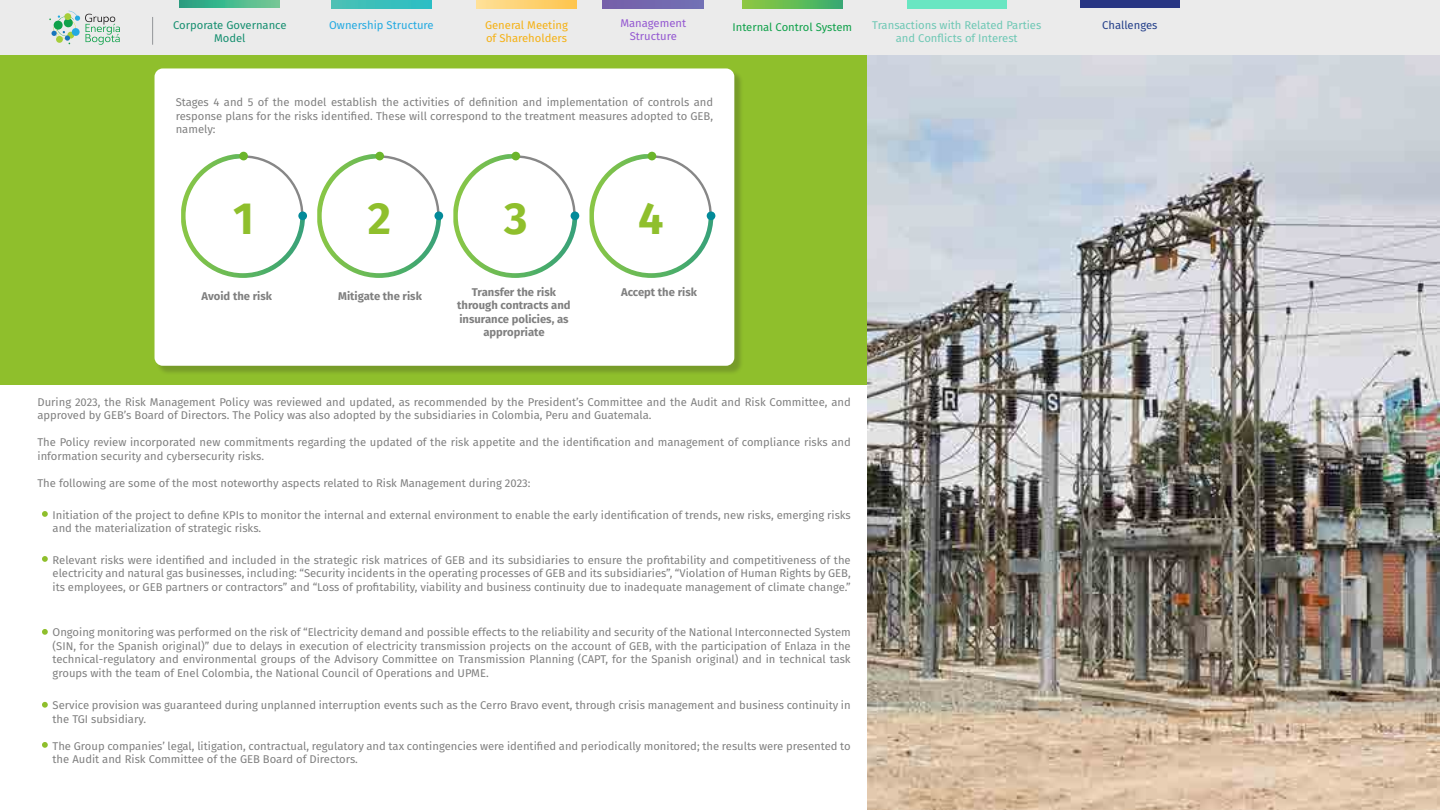
<style>
.page{position:relative;width:1440px;height:810px;background:#fff}
.page>*{position:absolute;margin:0;border:0;box-sizing:border-box;transform-origin:0 0}
.t1{font:700 45px "Fira Sans";color:#8fbf2c}
.t2{font:11.25px/13.5px "Fira Sans";color:#808080}
.t3{font:700 11.25px/13.5px "Fira Sans";color:#808080;text-align:center}
.t4{font:11.25px/13.5px "Fira Sans";color:#6fc8b5;text-align:center}
.t5{font:11.25px/13.5px "Fira Sans";color:#f5b114}
.t6{font:11.25px/13.5px "Fira Sans";color:#168f70;text-align:center}
.t7{font:11.25px "Fira Sans";color:#0fa14a}
.t8{font:11.25px/13.5px "Fira Sans";color:#9458d1;text-align:center}
.t9{font:11.25px "Fira Sans";color:#24aae1}
.t10{font:11.25px "Fira Sans";color:#24408a}
</style>
<div class="page">
<div style="left:0;top:0;width:1440px;height:56px;background:#ebebeb"></div>
<svg style="left:49px;top:11px;width:71px;height:34px"></svg>
<svg style="left:152px;top:17px;width:1px;height:28px"></svg>
<svg style="left:180px;top:0;width:100px;height:8px"></svg>
<svg style="left:331px;top:0;width:101px;height:8px"></svg>
<svg style="left:476px;top:0;width:101px;height:9px"></svg>
<div style="left:603px;top:0;width:101px;height:9px;background:#7367ae"></div>
<svg style="left:742px;top:0;width:100px;height:9px"></svg>
<div style="left:907px;top:0;width:100px;height:9px;background:#69e6c2"></div>
<div style="left:1080px;top:0;width:100px;height:8px;background:#283583"></div>
<div style="left:0;top:56px;width:867px;height:330px;background:#8fbf2c"></div>
<img style="left:867px;top:56px;width:573px;height:754px">
<div style="left:156px;top:70px;width:588px;height:305px;background:#231f20;opacity:.22"></div>
<div style="left:155px;top:68px;width:579px;height:298px;background:#fff;border-radius:8px"></div>
<svg style="left:181px;top:154px;width:124px;height:124px"></svg>
<div style="left:239px;top:152px;width:9px;height:8px;background:#6bb52b;border-radius:50%"></div>
<div style="left:298px;top:211px;width:9px;height:9px;background:#038a99;border-radius:50%"></div>
<svg style="left:317px;top:154px;width:124px;height:124px"></svg>
<div style="left:375px;top:152px;width:9px;height:8px;background:#6bb52b;border-radius:50%"></div>
<div style="left:434px;top:211px;width:9px;height:9px;background:#038a99;border-radius:50%"></div>
<svg style="left:453px;top:154px;width:124px;height:124px"></svg>
<div style="left:511px;top:152px;width:9px;height:8px;background:#6bb52b;border-radius:50%"></div>
<div style="left:571px;top:211px;width:8px;height:9px;background:#038a99;border-radius:50%"></div>
<svg style="left:589px;top:154px;width:124px;height:124px"></svg>
<div style="left:648px;top:152px;width:8px;height:8px;background:#6bb52b;border-radius:50%"></div>
<div style="left:707px;top:211px;width:8px;height:9px;background:#038a99;border-radius:50%"></div>
<svg style="left:42px;top:511px;width:6px;height:6px"></svg>
<svg style="left:42px;top:556px;width:6px;height:6px"></svg>
<svg style="left:42px;top:629px;width:6px;height:6px"></svg>
<svg style="left:42px;top:702px;width:6px;height:6px"></svg>
<svg style="left:42px;top:742px;width:6px;height:6px"></svg>
<p class="t6" style="left:173px;top:18px;width:115px">Corporate Governance<br>Model</p>
<p class="t9" style="left:329px;top:16px;width:106px">Ownership Structure</p>
<p class="t5" style="left:485px;top:18px;width:84px">General Meeting of Shareholders</p>
<p class="t8" style="left:620px;top:16px;width:67px">Management<br>Structure</p>
<p class="t7" style="left:732px;top:18px;width:121px">Internal Control System</p>
<p class="t4" style="left:872px;top:18px;width:171px">Transactions with Related Parties and Conflicts of Interest</p>
<p class="t10" style="left:1102px;top:16px;width:57px">Challenges</p>
<p class="t2" style="left:176px;top:96px;width:539px;text-align:justify">Stages 4 and 5 of the model establish the activities of definition and implementation of controls and response plans for the risks identified. These will correspond to the treatment measures adopted to GEB, namely:</p>
<p class="t1" style="left:233px;top:180px;width:22px">1</p>
<p class="t1" style="left:368px;top:180px;width:25px">2</p>
<p class="t1" style="left:504px;top:180px;width:25px">3</p>
<p class="t1" style="left:638px;top:180px;width:27px">4</p>
<p class="t3" style="left:202px;top:288px;width:72px">Avoid the risk</p>
<p class="t3" style="left:338px;top:288px;width:85px">Mitigate the risk</p>
<p class="t3" style="left:457px;top:284px;width:115px">Transfer the risk through contracts and insurance policies, as appropriate</p>
<p class="t3" style="left:621px;top:284px;width:77px">Accept the risk</p>
<p class="t2" style="left:37px;top:395px;width:815px">During 2023, the Risk Management Policy was reviewed and updated, as recommended by the President’s Committee and the Audit and Risk Committee, and approved by GEB’s Board of Directors. The Policy was also adopted by the subsidiaries in Colombia, Peru and Guatemala.</p>
<p class="t2" style="left:37px;top:435px;width:815px">The Policy review incorporated new commitments regarding the updated of the risk appetite and the identification and management of compliance risks and information security and cybersecurity risks.</p>
<p class="t2" style="left:37px;top:476px;width:495px">The following are some of the most noteworthy aspects related to Risk Management during 2023:</p>
<p class="t2" style="left:53px;top:508px;width:800px">Initiation of the project to define KPIs to monitor the internal and external environment to enable the early identification of trends, new risks, emerging risks and the materialization of strategic risks.</p>
<p class="t2" style="left:53px;top:553px;width:800px;text-align:justify">Relevant risks were identified and included in the strategic risk matrices of GEB and its subsidiaries to ensure the profitability and competitiveness of the electricity and natural gas businesses, including: “Security incidents in the operating processes of GEB and its subsidiaries”, “Violation of Human Rights by GEB, its employees, or GEB partners or contractors” and “Loss of profitability, viability and business continuity due to inadequate management of climate change.”</p>
<p class="t2" style="left:53px;top:625px;width:800px;text-align:justify">Ongoing monitoring was performed on the risk of “Electricity demand and possible effects to the reliability and security of the National Interconnected System (SIN, for the Spanish original)” due to delays in execution of electricity transmission projects on the account of GEB, with the participation of Enlaza in the technical-regulatory and environmental groups of the Advisory Committee on Transmission Planning (CAPT, for the Spanish original) and in technical task groups with the team of Enel Colombia, the National Council of Operations and UPME.</p>
<p class="t2" style="left:53px;top:698px;width:800px">Service provision was guaranteed during unplanned interruption events such as the Cerro Bravo event, through crisis management and business continuity in the TGI subsidiary.</p>
<p class="t2" style="left:53px;top:739px;width:800px">The Group companies’ legal, litigation, contractual, regulatory and tax contingencies were identified and periodically monitored; the results were presented to the Audit and Risk Committee of the GEB Board of Directors.</p>
</div>
